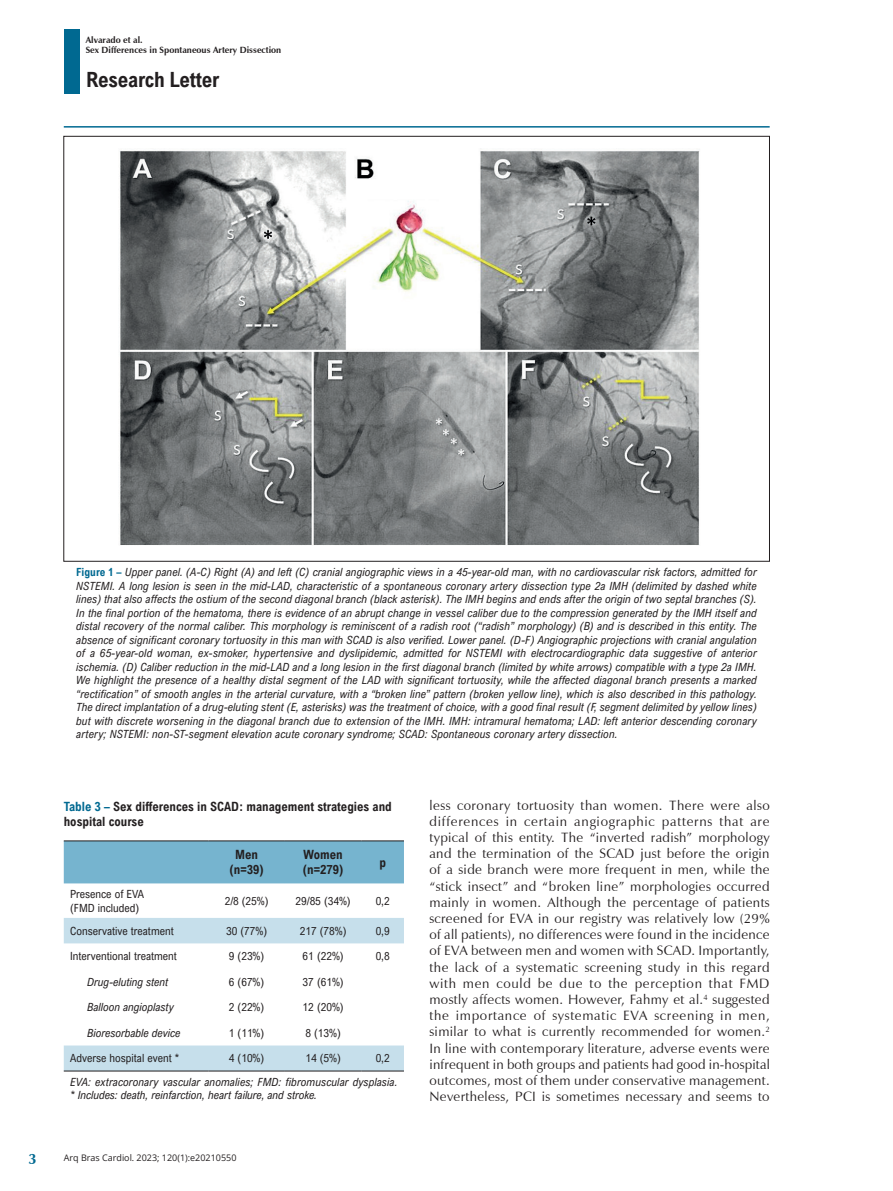
<style>
.page{position:relative;width:893px;height:1191px;background:#fff}
.page>*{position:absolute;margin:0;border:0;box-sizing:border-box;transform-origin:0 0}
.t1{font:700 21px "Arial Nova Cond";letter-spacing:-.01em;color:#231f20}
.t2{font:700 15px "Zapf Humanist 601 BT";color:#006991}
._01-TEXTO_BASICO{font:13.5px/16.2px "Zapf Humanist 601 BT";letter-spacing:.025em;color:#231f20;text-align:justify}
._01_TÍTULO_TABELA{font:700 12.75px/15.3px "Arial Nova Cond";color:#231f20}
._06_-_LEGENDA_FIGURA{font:italic 11.25px/13.5px "Arial Nova Cond";letter-spacing:.01em;color:#231f20;text-align:justify}
._02_TEXTO_TABELA_BAS{font:11.25px/13.5px "Arial Nova Cond";color:#231f20}
._05_LEGENDA_TABELA{font:italic 11.25px/13.5px "Arial Nova Cond";letter-spacing:.005em;color:#231f20}
._03_TEXTO_TABELA_SUB{font:italic 11.25px "Arial Nova Cond";color:#231f20}
.t3{font:700 9px/10.8px "Zapf Humanist 601 BT";color:#231f20}
.t4{font:9px "Open Sans";color:#231f20}
.s1{font-weight:700;font-style:normal;color:#006991}
.s2{color:#006991}
</style>
<div class="page">
<hr style="left:64px;top:126px;width:706px;height:2px;background:#006991">
<div style="left:64px;top:29px;width:16px;height:65px;background:#006991"></div>
<div style="left:64px;top:841px;width:340px;height:42px;background:#76b4cf"></div>
<svg style="left:64px;top:918px;width:340px;height:152px"></svg>
<hr style="left:64px;top:840px;width:144px;height:1px;background:#231f20">
<hr style="left:208px;top:840px;width:77px;height:1px;background:#231f20">
<hr style="left:285px;top:840px;width:76px;height:1px;background:#231f20">
<hr style="left:361px;top:840px;width:43px;height:1px;background:#231f20">
<hr style="left:64px;top:1070px;width:144px;height:1px;background:#231f20">
<hr style="left:208px;top:1070px;width:77px;height:1px;background:#231f20">
<hr style="left:285px;top:1070px;width:76px;height:1px;background:#231f20">
<hr style="left:361px;top:1070px;width:43px;height:1px;background:#231f20">
<img style="left:120px;top:150px;width:580px;height:395px">
<p class="t3" style="left:86px;top:34px;width:197px">Alvarado et al.<br>Sex Differences in Spontaneous Artery Dissection</p>
<h1 class="t1" style="left:86px;top:67px;width:135px">Research Letter</h1>
<h2 class="t2" style="left:29px;top:1149px;width:10px">3</h2>
<p class="_06_-_LEGENDA_FIGURA" style="left:76px;top:565px;width:682px"><span class="s1">Figure 1 –</span> Upper panel. (A-C) Right (A) and left (C) cranial angiographic views in a 45-year-old man, with no cardiovascular risk factors, admitted for NSTEMI. A long lesion is seen in the mid-LAD, characteristic of a spontaneous coronary artery dissection type 2a IMH (delimited by dashed white lines) that also affects the ostium of the second diagonal branch (black asterisk). The IMH begins and ends after the origin of two septal branches (S).<br>In the final portion of the hematoma, there is evidence of an abrupt change in vessel caliber due to the compression generated by the IMH itself and distal recovery of the normal caliber. This morphology is reminiscent of a radish root (“radish” morphology) (B) and is described in this entity. The absence of significant coronary tortuosity in this man with SCAD is also verified. Lower panel. (D-F) Angiographic projections with cranial angulation of a 65-year-old woman, ex-smoker, hypertensive and dyslipidemic, admitted for NSTEMI with electrocardiographic data suggestive of anterior ischemia. (D) Caliber reduction in the mid-LAD and a long lesion in the first diagonal branch (limited by white arrows) compatible with a type 2a IMH.<br>We highlight the presence of a healthy distal segment of the LAD with significant tortuosity, while the affected diagonal branch presents a marked “rectification” of smooth angles in the arterial curvature, with a “broken line” pattern (broken yellow line), which is also described in this pathology.<br>The direct implantation of a drug-eluting stent (E, asterisks) was the treatment of choice, with a good final result (F, segment delimited by yellow lines) but with discrete worsening in the diagonal branch due to extension of the IMH. IMH: intramural hematoma; LAD: left anterior descending coronary artery; NSTEMI: non-ST-segment elevation acute coronary syndrome; SCAD: Spontaneous coronary artery dissection.</p>
<p class="_01_TÍTULO_TABELA" style="left:64px;top:798px;width:330px"><span class="s2">Table 3 –</span> Sex differences in SCAD: management strategies and hospital course</p>
<p class="_01_TÍTULO_TABELA" style="left:230px;top:846px;width:36px;text-align:center">Men (n=39)</p>
<p class="_01_TÍTULO_TABELA" style="left:303px;top:846px;width:42px">Women (n=279)</p>
<p class="_01_TÍTULO_TABELA" style="left:379px;top:854px;width:8px">p</p>
<p class="_02_TEXTO_TABELA_BAS" style="left:70px;top:887px;width:76px">Presence of EVA (FMD included)</p>
<p class="_02_TEXTO_TABELA_BAS" style="left:225px;top:894px;width:45px">2/8 (25%)</p>
<p class="_02_TEXTO_TABELA_BAS" style="left:296px;top:894px;width:57px">29/85 (34%)</p>
<p class="_02_TEXTO_TABELA_BAS" style="left:376px;top:894px;width:16px">0,2</p>
<p class="_02_TEXTO_TABELA_BAS" style="left:70px;top:923px;width:105px">Conservative treatment</p>
<p class="_02_TEXTO_TABELA_BAS" style="left:226px;top:923px;width:43px">30 (77%)</p>
<p class="_02_TEXTO_TABELA_BAS" style="left:300px;top:923px;width:48px">217 (78%)</p>
<p class="_02_TEXTO_TABELA_BAS" style="left:376px;top:923px;width:16px">0,9</p>
<p class="_02_TEXTO_TABELA_BAS" style="left:70px;top:949px;width:108px">Interventional treatment</p>
<p class="_02_TEXTO_TABELA_BAS" style="left:229px;top:949px;width:37px">9 (23%)</p>
<p class="_02_TEXTO_TABELA_BAS" style="left:303px;top:949px;width:43px">61 (22%)</p>
<p class="_02_TEXTO_TABELA_BAS" style="left:376px;top:949px;width:16px">0,8</p>
<p class="_03_TEXTO_TABELA_SUB" style="left:87px;top:975px;width:83px">Drug-eluting stent</p>
<p class="_02_TEXTO_TABELA_BAS" style="left:229px;top:975px;width:37px">6 (67%)</p>
<p class="_02_TEXTO_TABELA_BAS" style="left:303px;top:975px;width:43px">37 (61%)</p>
<p class="_03_TEXTO_TABELA_SUB" style="left:87px;top:1000px;width:88px">Balloon angioplasty</p>
<p class="_02_TEXTO_TABELA_BAS" style="left:229px;top:1000px;width:37px">2 (22%)</p>
<p class="_02_TEXTO_TABELA_BAS" style="left:303px;top:1000px;width:43px">12 (20%)</p>
<p class="_03_TEXTO_TABELA_SUB" style="left:87px;top:1026px;width:95px">Bioresorbable device</p>
<p class="_02_TEXTO_TABELA_BAS" style="left:229px;top:1026px;width:37px">1 (11%)</p>
<p class="_02_TEXTO_TABELA_BAS" style="left:305px;top:1026px;width:37px">8 (13%)</p>
<p class="_02_TEXTO_TABELA_BAS" style="left:70px;top:1051px;width:111px">Adverse hospital event *</p>
<p class="_02_TEXTO_TABELA_BAS" style="left:229px;top:1051px;width:37px">4 (10%)</p>
<p class="_02_TEXTO_TABELA_BAS" style="left:305px;top:1051px;width:37px">14 (5%)</p>
<p class="_02_TEXTO_TABELA_BAS" style="left:376px;top:1051px;width:16px">0,2</p>
<p class="_05_LEGENDA_TABELA" style="left:70px;top:1074px;width:329px">EVA: extracoronary vascular anomalies; FMD: fibromuscular dysplasia. * Includes: death, reinfarction, heart failure, and stroke.</p>
<p class="t4" style="left:64px;top:1152px;width:174px">Arq Bras Cardiol. 2023; 120(1):e20210550</p>
<p class="_01-TEXTO_BASICO" style="left:429px;top:796px;width:342px">less coronary tortuosity than women. There were also differences in certain angiographic patterns that are typical of this entity. The “inverted radish” morphology and the termination of the SCAD just before the origin of a side branch were more frequent in men, while the “stick insect” and “broken line” morphologies occurred mainly in women. Although the percentage of patients screened for EVA in our registry was relatively low (29% of all patients), no differences were found in the incidence of EVA between men and women with SCAD. Importantly, the lack of a systematic screening study in this regard with men could be due to the perception that FMD mostly affects women. However, Fahmy et al.<sup>4</sup> suggested the importance of systematic EVA screening in men, similar to what is currently recommended for women.<sup>2<br></sup>In line with contemporary literature, adverse events were infrequent in both groups and patients had good in-hospital outcomes, most of them under conservative management.<br>Nevertheless, PCI is sometimes necessary and seems to</p>
</div>
